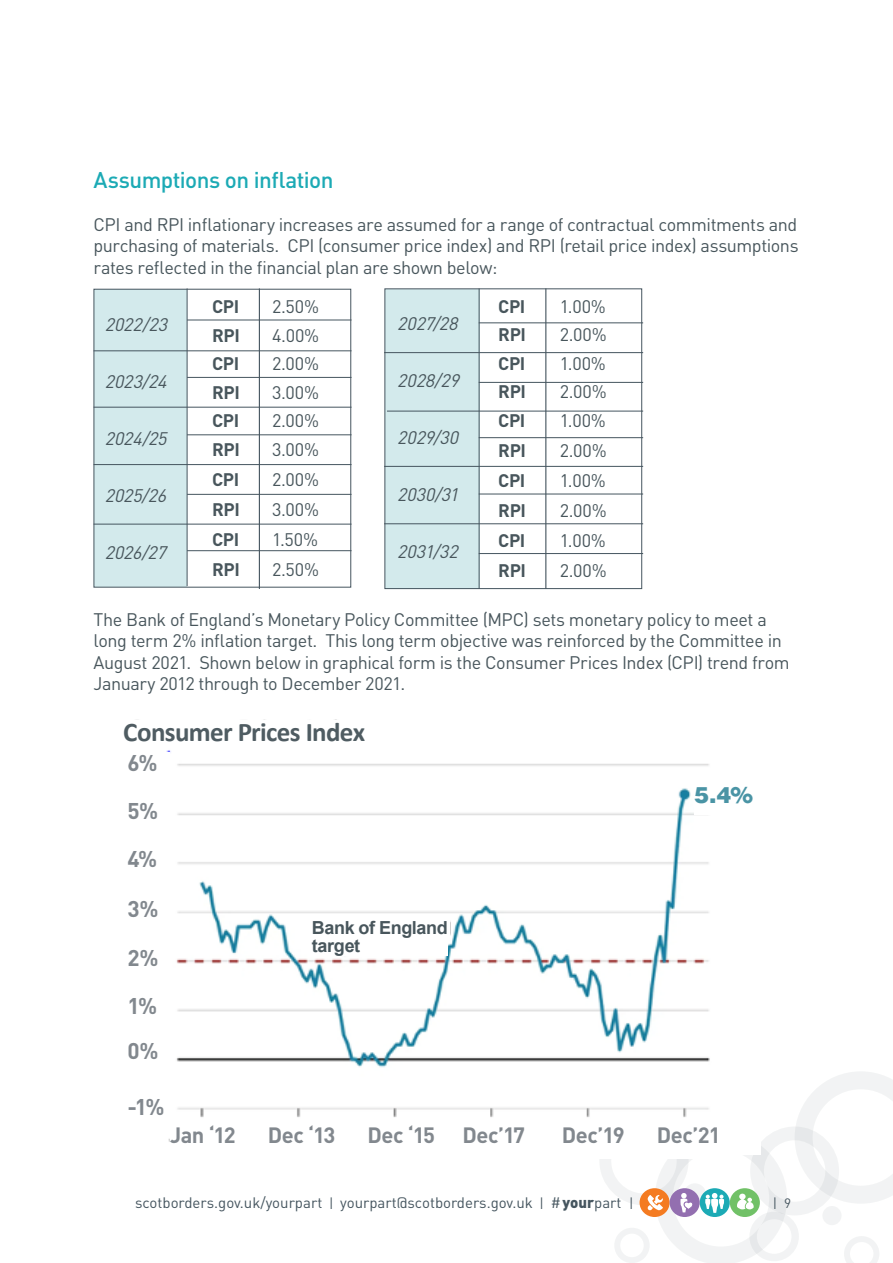
<style>
.page{position:relative;width:893px;height:1263px;background:#fff}
.page>*{position:absolute;margin:0;border:0;box-sizing:border-box;transform-origin:0 0}
.Body_Copy{font:700 27px "Calibri";letter-spacing:-.025em;color:#4f5c62}
.Body_Copy-2{font:500 22.5px "DIN";letter-spacing:-.025em;color:#1caab5}
.Body_Copy-3{font:700 22.5px "DIN";color:#82888e}
.Body_Copy-4{font:900 22.5px "Helvetica";color:#4a94a5}
.Body_Copy-5{font:700 21.9px "DIN";letter-spacing:-.02em;color:#82888e}
.Body_Copy-6{font:18px/21.6px "DIN";letter-spacing:-.025em;color:#48565c;text-align:justify}
.Body_Copy-7{font:italic 18px "DIN";color:#48565c}
.Body_Copy-8{font:700 18px "DIN";letter-spacing:-.02em;color:#48565c}
.Body_Copy-9{font:700 18px "Arial";letter-spacing:-.02em;color:#48565c}
.Body_Copy-10{font:15px "DIN";color:#45555f}
.Body_Copy-11{font:13.5px "DIN";color:#45555f}
.s1{font-size:13.5px}
.s2{font-weight:900}
</style>
<div class="page">
<div style="left:750px;top:1126px;width:89px;height:89px;border:14px solid #45555f;border-radius:50%"></div>
<div style="left:599px;top:1116px;width:90px;height:89px;border:12px solid #45555f;border-radius:50%"></div>
<svg style="left:795px;top:1072px;width:98px;height:132px"></svg>
<div style="left:749px;top:1212px;width:50px;height:49px;border:8px solid #45555f;border-radius:50%"></div>
<div style="left:614px;top:1228px;width:36px;height:35px;border:6px solid #45555f;border-radius:50%"></div>
<svg style="left:844px;top:1236px;width:35px;height:27px"></svg>
<div style="left:822px;top:1206px;width:20px;height:19px;background:#f2f3f4;border-radius:50%"></div>
<div style="left:640px;top:1188px;width:30px;height:29px;background:#f47b21;border-radius:50%"></div>
<svg style="left:647px;top:1132px;width:140px;height:131px"></svg>
<div style="left:385px;top:289px;width:95px;height:299px;background:#d3eaec"></div>
<div style="left:94px;top:289px;width:92px;height:298px;background:#d3eaec"></div>
<hr style="left:187px;top:288px;width:1px;height:298px;background:#45555f">
<hr style="left:479px;top:288px;width:1px;height:301px;background:#45555f">
<hr style="left:187px;top:320px;width:164px;height:1px;background:#45555f">
<hr style="left:94px;top:350px;width:257px;height:1px;background:#45555f">
<hr style="left:187px;top:377px;width:164px;height:1px;background:#45555f">
<hr style="left:94px;top:407px;width:257px;height:1px;background:#45555f">
<hr style="left:187px;top:434px;width:164px;height:1px;background:#45555f">
<hr style="left:94px;top:464px;width:257px;height:1px;background:#45555f">
<hr style="left:187px;top:494px;width:164px;height:1px;background:#45555f">
<hr style="left:94px;top:524px;width:257px;height:1px;background:#45555f">
<hr style="left:187px;top:550px;width:164px;height:1px;background:#45555f">
<hr style="left:479px;top:322px;width:164px;height:1px;background:#45555f">
<hr style="left:384px;top:352px;width:259px;height:1px;background:#45555f">
<hr style="left:479px;top:382px;width:164px;height:1px;background:#45555f">
<hr style="left:387px;top:411px;width:256px;height:1px;background:#45555f">
<hr style="left:479px;top:437px;width:164px;height:1px;background:#45555f">
<hr style="left:384px;top:466px;width:259px;height:1px;background:#45555f">
<hr style="left:479px;top:494px;width:164px;height:1px;background:#45555f">
<hr style="left:384px;top:523px;width:259px;height:1px;background:#45555f">
<hr style="left:479px;top:553px;width:164px;height:1px;background:#45555f">
<div style="left:94px;top:289px;width:257px;height:298px;border:1px solid #45555f"></div>
<hr style="left:259px;top:288px;width:1px;height:301px;background:#45555f">
<hr style="left:545px;top:288px;width:1px;height:301px;background:#45555f">
<img style="left:136px;top:719px;width:624px;height:435px">
<div style="left:128px;top:753px;width:42px;height:374px;background:#fff"></div>
<div style="left:170px;top:1125px;width:556px;height:34px;background:#fff"></div>
<div style="left:123px;top:721px;width:277px;height:24px;background:#fff"></div>
<div style="left:334px;top:918px;width:116px;height:19px;background:#fff"></div>
<div style="left:312px;top:921px;width:136px;height:35px;background:#fff"></div>
<div style="left:694px;top:779px;width:69px;height:35px;background:#fff"></div>
<div style="left:384px;top:288px;width:258px;height:301px;border:1px solid #45555f"></div>
<p class="Body_Copy-2" style="left:94px;top:165px;width:241px">Assumptions on inflation</p>
<p class="Body_Copy-6" style="left:94px;top:213px;width:707px">CPI and RPI inflationary increases are assumed for a range of contractual commitments and purchasing of materials. CPI (consumer price index) and RPI (retail price index) assumptions rates reflected in the financial plan are shown below:</p>
<p class="Body_Copy-8" style="left:212px;top:295px;width:29px">CPI</p>
<p class="Body_Copy-6" style="left:272px;top:295px;width:48px">2.50%</p>
<p class="Body_Copy-8" style="left:212px;top:323px;width:29px">RPI</p>
<p class="Body_Copy-6" style="left:272px;top:324px;width:49px">4.00%</p>
<p class="Body_Copy-8" style="left:212px;top:352px;width:29px">CPI</p>
<p class="Body_Copy-6" style="left:272px;top:352px;width:49px">2.00%</p>
<p class="Body_Copy-8" style="left:212px;top:380px;width:29px">RPI</p>
<p class="Body_Copy-6" style="left:272px;top:381px;width:48px">3.00%</p>
<p class="Body_Copy-8" style="left:212px;top:409px;width:29px">CPI</p>
<p class="Body_Copy-6" style="left:272px;top:409px;width:49px">2.00%</p>
<p class="Body_Copy-8" style="left:212px;top:437px;width:29px">RPI</p>
<p class="Body_Copy-6" style="left:272px;top:438px;width:48px">3.00%</p>
<p class="Body_Copy-8" style="left:212px;top:467px;width:29px">CPI</p>
<p class="Body_Copy-6" style="left:272px;top:468px;width:49px">2.00%</p>
<p class="Body_Copy-8" style="left:212px;top:497px;width:29px">RPI</p>
<p class="Body_Copy-6" style="left:272px;top:498px;width:48px">3.00%</p>
<p class="Body_Copy-8" style="left:212px;top:527px;width:29px">CPI</p>
<p class="Body_Copy-6" style="left:272px;top:528px;width:48px">1.50%</p>
<p class="Body_Copy-8" style="left:212px;top:557px;width:29px">RPI</p>
<p class="Body_Copy-6" style="left:272px;top:558px;width:48px">2.50%</p>
<p class="Body_Copy-6" style="left:94px;top:608px;width:698px;text-align:left">The Bank of England’s Monetary Policy Committee (MPC) sets monetary policy to meet a long term 2% inflation target. This long term objective was reinforced by the Committee in August 2021. Shown below in graphical form is the Consumer Prices Index (CPI) trend from January 2012 through to December 2021.</p>
<p class="Body_Copy-8" style="left:498px;top:294px;width:29px">CPI</p>
<p class="Body_Copy-6" style="left:560px;top:295px;width:48px">1.00%</p>
<p class="Body_Copy-8" style="left:498px;top:323px;width:29px">RPI</p>
<p class="Body_Copy-6" style="left:560px;top:323px;width:49px">2.00%</p>
<p class="Body_Copy-8" style="left:498px;top:351px;width:29px">CPI</p>
<p class="Body_Copy-6" style="left:560px;top:352px;width:48px">1.00%</p>
<p class="Body_Copy-8" style="left:498px;top:380px;width:29px">RPI</p>
<p class="Body_Copy-6" style="left:560px;top:380px;width:49px">2.00%</p>
<p class="Body_Copy-8" style="left:498px;top:408px;width:29px">CPI</p>
<p class="Body_Copy-6" style="left:560px;top:409px;width:48px">1.00%</p>
<p class="Body_Copy-8" style="left:498px;top:438px;width:29px">RPI</p>
<p class="Body_Copy-6" style="left:560px;top:439px;width:49px">2.00%</p>
<p class="Body_Copy-8" style="left:498px;top:468px;width:29px">CPI</p>
<p class="Body_Copy-6" style="left:560px;top:469px;width:48px">1.00%</p>
<p class="Body_Copy-8" style="left:498px;top:498px;width:29px">RPI</p>
<p class="Body_Copy-6" style="left:560px;top:499px;width:49px">2.00%</p>
<p class="Body_Copy-8" style="left:498px;top:528px;width:29px">CPI</p>
<p class="Body_Copy-6" style="left:560px;top:529px;width:48px">1.00%</p>
<p class="Body_Copy-8" style="left:498px;top:558px;width:29px">RPI</p>
<p class="Body_Copy-6" style="left:560px;top:559px;width:49px">2.00%</p>
<p class="Body_Copy-7" style="left:397px;top:313px;width:66px">2027/28</p>
<p class="Body_Copy-7" style="left:105px;top:313px;width:68px">2022/23</p>
<p class="Body_Copy-7" style="left:397px;top:370px;width:68px">2028/29</p>
<p class="Body_Copy-7" style="left:105px;top:370px;width:68px">2023/24</p>
<p class="Body_Copy-7" style="left:397px;top:427px;width:67px">2029/30</p>
<p class="Body_Copy-7" style="left:105px;top:427px;width:68px">2024/25</p>
<p class="Body_Copy-7" style="left:397px;top:484px;width:68px">2030/31</p>
<p class="Body_Copy-7" style="left:105px;top:484px;width:67px">2025/26</p>
<p class="Body_Copy-7" style="left:397px;top:541px;width:67px">2031/32</p>
<p class="Body_Copy-7" style="left:105px;top:541px;width:67px">2026/27</p>
<p class="Body_Copy" style="left:123px;top:715px;width:243px">Consumer Prices Index</p>
<p class="Body_Copy-3" style="left:128px;top:748px;width:31px">6%</p>
<p class="Body_Copy-3" style="left:128px;top:796px;width:32px">5%</p>
<p class="Body_Copy-3" style="left:128px;top:844px;width:31px">4%</p>
<p class="Body_Copy-3" style="left:128px;top:894px;width:32px">3%</p>
<p class="Body_Copy-3" style="left:128px;top:943px;width:32px">2%</p>
<p class="Body_Copy-3" style="left:128px;top:991px;width:31px">1%</p>
<p class="Body_Copy-3" style="left:128px;top:1036px;width:32px">0%</p>
<p class="Body_Copy-3" style="left:128px;top:1092px;width:38px">-1%</p>
<p class="Body_Copy-9" style="left:312px;top:915px;width:138px">Bank of England</p>
<p class="Body_Copy-9" style="left:312px;top:933px;width:50px">target</p>
<p class="Body_Copy-4" style="left:694px;top:781px;width:60px">5.4%</p>
<p class="Body_Copy-5" style="left:170px;top:1121px;width:67px">Jan ‘12</p>
<p class="Body_Copy-5" style="left:268px;top:1121px;width:69px">Dec ‘13</p>
<p class="Body_Copy-5" style="left:367px;top:1121px;width:69px">Dec ‘15</p>
<p class="Body_Copy-5" style="left:462px;top:1121px;width:64px">Dec’17</p>
<p class="Body_Copy-5" style="left:562px;top:1121px;width:64px">Dec’19</p>
<p class="Body_Copy-5" style="left:657px;top:1121px;width:65px">Dec’21</p>
<p class="Body_Copy-10" style="left:135px;top:1193px;width:500px">scotborders.gov.uk/yourpart <span class="s1">|</span> yourpart@scotborders.gov.uk <span class="s1">|</span> #<span class="s2">your</span>part <span class="s1">|</span></p>
<p class="Body_Copy-11" style="left:773px;top:1194px;width:20px">| 9</p>
</div>
